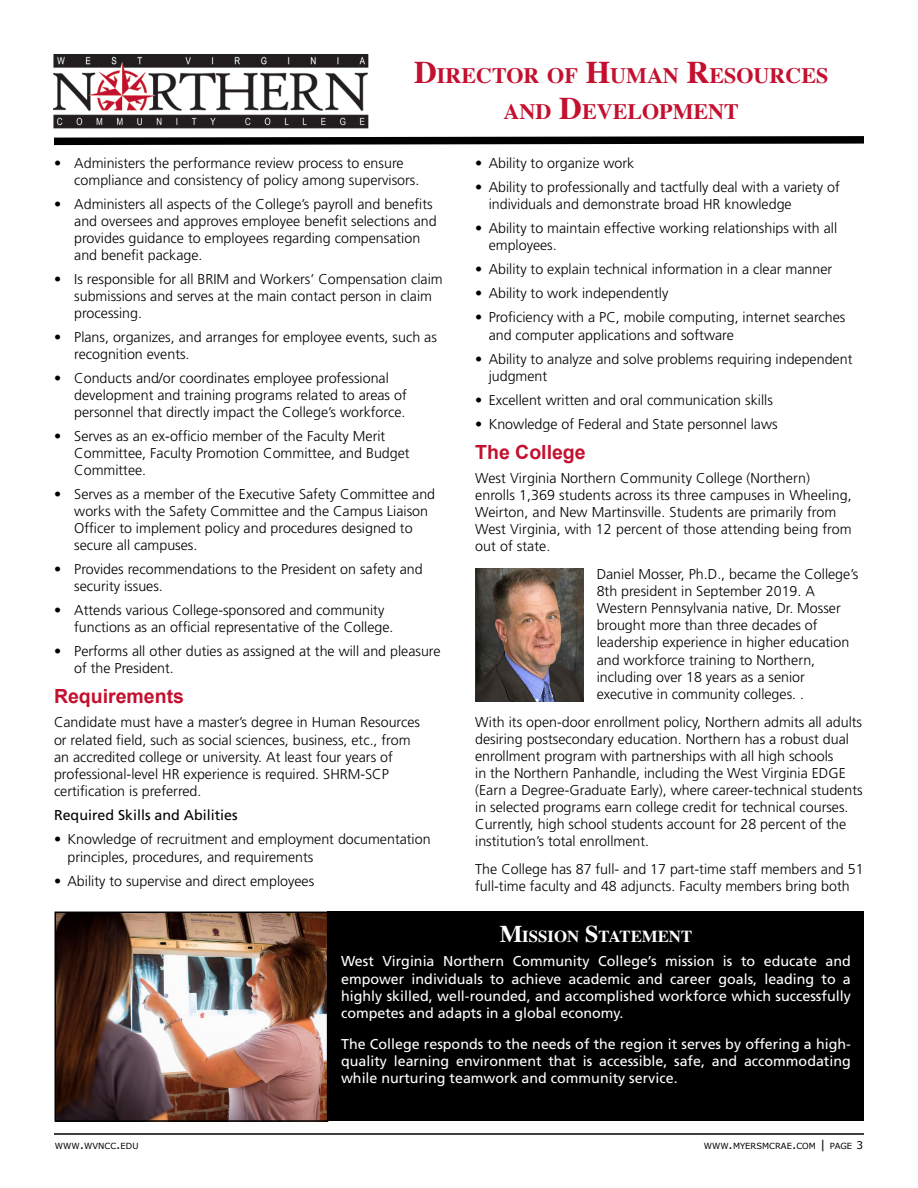
<style>
.page{position:relative;width:918px;height:1188px;background:#fff}
.page>*{position:absolute;margin:0;border:0;box-sizing:border-box;transform-origin:0 0}
.t1{font:700 22.05px/36px "Times";color:#c4102f;text-align:center}
.t2{font:700 19.5px "Arial";color:#c4102f}
.t3{font:700 16.8px "Times";color:#fff}
.t4{font:300 14.25px/17.1px "Frutiger";color:#000}
.t5{font:14.25px/17.2px "Frutiger";color:#fff;text-align:justify}
.t6{font:14.25px "Frutiger";color:#000}
.t7{font:8.4px "Verdana";color:#000}
.s1{font-size:31.5px}
.s2{font-size:24px}
.s3{font-size:12px}
.s4{font-size:10.5px}
</style>
<div class="page">
<svg style="left:54px;top:136px;width:810px;height:10px"></svg>
<img style="left:54px;top:54px;width:315px;height:75px">
<div style="left:328px;top:912px;width:536px;height:209px;background:#000"></div>
<img style="left:58px;top:915px;width:267px;height:204px">
<div style="left:55px;top:912px;width:273px;height:210px;border:2px solid #000"></div>
<img style="left:475px;top:568px;width:108px;height:133px">
<hr style="left:54px;top:1133px;width:810px;height:2px;background:#000">
<h1 class="t1" style="left:414px;top:55px;width:416px"><span class="s1">D</span>IRECTOR OF <span class="s1">H</span>UMAN <span class="s1">R</span>ESOURCES<br>AND <span class="s1">D</span>EVELOPMENT</h1>
<p class="t4" style="left:74px;top:154px;width:347px;text-indent:-20px">• Administers the performance review process to ensure compliance and consistency of policy among supervisors.</p>
<p class="t4" style="left:74px;top:195px;width:364px;text-indent:-20px">• Administers all aspects of the College’s payroll and benefits and oversees and approves employee benefit selections and provides guidance to employees regarding compensation and benefit package.</p>
<p class="t4" style="left:74px;top:270px;width:370px;text-indent:-20px">• Is responsible for all BRIM and Workers’ Compensation claim submissions and serves at the main contact person in claim processing.</p>
<p class="t4" style="left:74px;top:328px;width:364px;text-indent:-20px">• Plans, organizes, and arranges for employee events, such as recognition events.</p>
<p class="t4" style="left:74px;top:369px;width:334px;text-indent:-20px">• Conducts and/or coordinates employee professional development and training programs related to areas of personnel that directly impact the College’s workforce.</p>
<p class="t4" style="left:74px;top:427px;width:337px;text-indent:-20px">• Serves as an ex-officio member of the Faculty Merit<br>Committee, Faculty Promotion Committee, and Budget<br>Committee.</p>
<p class="t4" style="left:74px;top:485px;width:362px;text-indent:-20px">• Serves as a member of the Executive Safety Committee and works with the Safety Committee and the Campus Liaison Officer to implement policy and procedures designed to secure all campuses.</p>
<p class="t4" style="left:74px;top:561px;width:350px;text-indent:-20px">• Provides recommendations to the President on safety and security issues.</p>
<p class="t4" style="left:74px;top:602px;width:321px;text-indent:-20px">• Attends various College-sponsored and community functions as an official representative of the College.</p>
<p class="t4" style="left:74px;top:643px;width:368px;text-indent:-20px">• Performs all other duties as assigned at the will and pleasure of the President.</p>
<h2 class="t2" style="left:54px;top:684px;width:132px">Requirements</h2>
<p class="t4" style="left:54px;top:714px;width:368px">Candidate must have a master’s degree in Human Resources or related field, such as social sciences, business, etc., from an accredited college or university. At least four years of professional-level HR experience is required. SHRM-SCP certification is preferred.</p>
<p class="t6" style="left:54px;top:807px;width:185px">Required Skills and Abilities</p>
<p class="t4" style="left:67px;top:831px;width:365px;text-indent:-13px">• Knowledge of recruitment and employment documentation principles, procedures, and requirements</p>
<p class="t4" style="left:54px;top:872px;width:262px">• Ability to supervise and direct employees</p>
<p class="t4" style="left:475px;top:154px;width:161px">• Ability to organize work</p>
<p class="t4" style="left:489px;top:178px;width:353px;text-indent:-13px">• Ability to professionally and tactfully deal with a variety of individuals and demonstrate broad HR knowledge</p>
<p class="t4" style="left:489px;top:219px;width:350px;text-indent:-13px">• Ability to maintain effective working relationships with all employees.</p>
<p class="t4" style="left:475px;top:261px;width:359px">• Ability to explain technical information in a clear manner</p>
<p class="t4" style="left:475px;top:285px;width:195px">• Ability to work independently</p>
<p class="t4" style="left:489px;top:309px;width:358px;text-indent:-13px">• Proficiency with a PC, mobile computing, internet searches and computer applications and software</p>
<p class="t4" style="left:489px;top:350px;width:365px;text-indent:-13px">• Ability to analyze and solve problems requiring independent judgment</p>
<p class="t4" style="left:475px;top:391px;width:299px">• Excellent written and oral communication skills</p>
<p class="t4" style="left:475px;top:415px;width:304px">• Knowledge of Federal and State personnel laws</p>
<h2 class="t2" style="left:475px;top:439px;width:112px">The College</h2>
<p class="t4" style="left:475px;top:469px;width:378px">West Virginia Northern Community College (Northern) enrolls 1,369 students across its three campuses in Wheeling, Weirton, and New Martinsville. Students are primarily from West Virginia, with 12 percent of those attending being from out of state.</p>
<p class="t4" style="left:597px;top:566px;width:263px">Daniel Mosser, Ph.D., became the College’s 8th president in September 2019. A Western Pennsylvania native, Dr. Mosser brought more than three decades of leadership experience in higher education and workforce training to Northern, including over 18 years as a senior executive in community colleges. .</p>
<p class="t4" style="left:475px;top:713px;width:389px">With its open-door enrollment policy, Northern admits all adults desiring postsecondary education. Northern has a robust dual enrollment program with partnerships with all high schools<br>in the Northern Panhandle, including the West Virginia EDGE (Earn a Degree-Graduate Early), where career-technical students in selected programs earn college credit for technical courses.<br>Currently, high school students account for 28 percent of the institution’s total enrollment.</p>
<p class="t4" style="left:475px;top:861px;width:390px">The College has 87 full- and 17 part-time staff members and 51 full-time faculty and 48 adjuncts. Faculty members bring both</p>
<p class="t3" style="left:500px;top:921px;width:194px"><span class="s2">M</span>ISSION <span class="s2">S</span>TATEMENT</p>
<p class="t5" style="left:341px;top:953px;width:511px">West Virginia Northern Community College’s mission is to educate and empower individuals to achieve academic and career goals, leading to a highly skilled, well-rounded, and accomplished workforce which successfully competes and adapts in a global economy.</p>
<p class="t5" style="left:341px;top:1035px;width:511px">The College responds to the needs of the region it serves by offering a high&shy;quality learning environment that is accessible, safe, and accommodating while nurturing teamwork and community service.</p>
<p class="t7" style="left:55px;top:1140px;width:85px">WWW<span class="s3">.</span>WVNCC<span class="s3">.</span>EDU</p>
<p class="t7" style="left:704px;top:1140px;width:161px">WWW<span class="s3">.</span>MYERSMCRAE<span class="s3">.</span>COM <span class="s3">|</span> PAGE <span class="s4">3</span></p>
</div>
